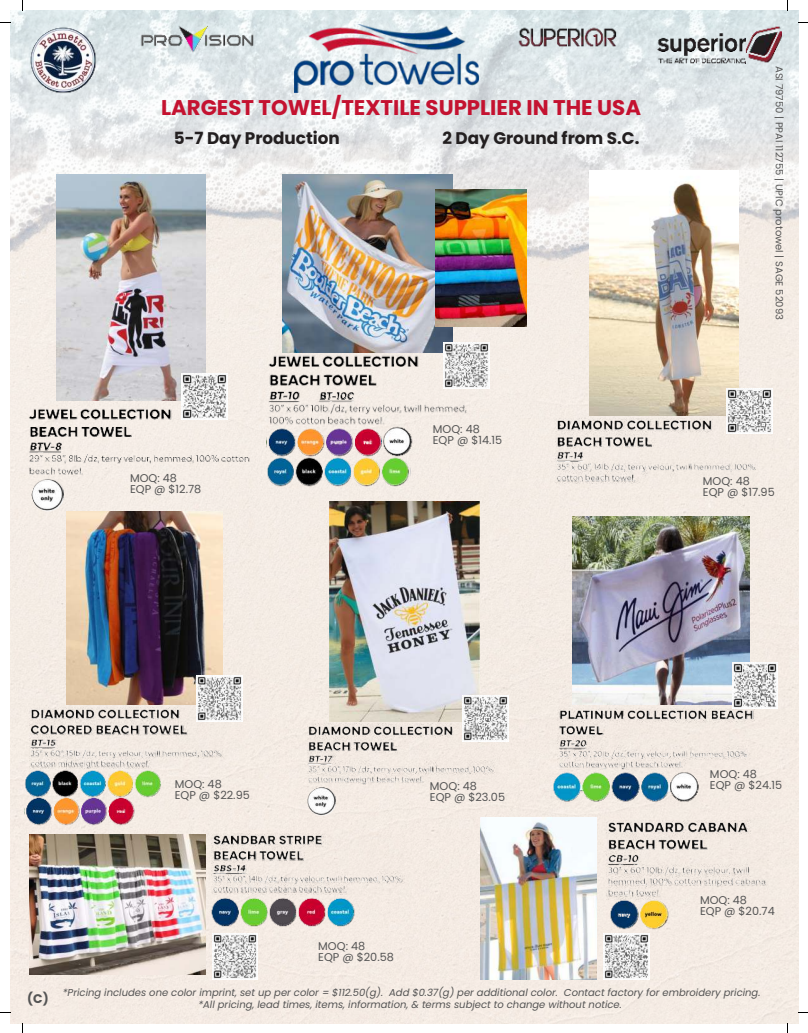
<style>
.page{position:relative;width:808px;height:1033px;background:#fff}
.page>*{position:absolute;margin:0;border:0;box-sizing:border-box;transform-origin:0 0}
.t1{font:700 21.25px "Poppins";color:#c41230}
.t2{font:700 16.75px "Poppins";color:#231f20}
.t3{font:700 12.5px "Poppins";color:#545454}
.t4{font:11.25px/11.2px "Poppins";color:#545454}
.t5{font:italic 10px/11.6px "Poppins";color:#545454;text-align:center}
.t6{font:10px "Poppins";color:#545454}
</style>
<div class="page">
<img style="left:10px;top:10px;width:788px;height:1013px">
<img style="left:282px;top:174px;width:171px;height:178px">
<img style="left:435px;top:190px;width:91px;height:137px">
<img style="left:330px;top:502px;width:149px;height:219px">
<img style="left:66px;top:511px;width:157px;height:193px">
<img style="left:29px;top:707px;width:194px;height:62px">
<img style="left:24px;top:768px;width:137px;height:31px">
<img style="left:557px;top:708px;width:197px;height:61px">
<img style="left:550px;top:768px;width:152px;height:36px">
<img style="left:572px;top:517px;width:177px;height:187px">
<img style="left:211px;top:833px;width:193px;height:62px">
<img style="left:209px;top:896px;width:147px;height:31px">
<img style="left:29px;top:834px;width:176px;height:140px">
<img style="left:138px;top:24px;width:117px;height:29px">
<img style="left:294px;top:24px;width:184px;height:69px">
<img style="left:517px;top:24px;width:99px;height:26px">
<img style="left:656px;top:24px;width:125px;height:40px">
<img style="left:27px;top:24px;width:72px;height:71px">
<img style="left:56px;top:174px;width:149px;height:226px">
<img style="left:27px;top:406px;width:223px;height:72px">
<img style="left:27px;top:475px;width:38px;height:39px">
<img style="left:266px;top:355px;width:201px;height:71px">
<img style="left:317px;top:390px;width:39px;height:13px">
<img style="left:589px;top:171px;width:149px;height:244px">
<img style="left:555px;top:419px;width:202px;height:64px">
<img style="left:308px;top:723px;width:186px;height:61px">
<img style="left:304px;top:783px;width:32px;height:35px">
<img style="left:182px;top:374px;width:46px;height:45px">
<img style="left:443px;top:342px;width:46px;height:46px">
<img style="left:726px;top:388px;width:46px;height:46px">
<img style="left:196px;top:675px;width:46px;height:46px">
<img style="left:462px;top:695px;width:46px;height:46px">
<img style="left:732px;top:663px;width:46px;height:45px">
<img style="left:212px;top:933px;width:46px;height:46px">
<img style="left:480px;top:817px;width:116px;height:162px">
<img style="left:606px;top:899px;width:63px;height:31px">
<img style="left:606px;top:820px;width:162px;height:79px">
<img style="left:603px;top:933px;width:46px;height:46px">
<img style="left:266px;top:423px;width:117px;height:35px">
<img style="left:382px;top:425px;width:31px;height:31px">
<img style="left:267px;top:453px;width:143px;height:35px">
<img style="left:24px;top:795px;width:112px;height:31px">
<h1 class="t1" style="left:161px;top:96px;width:481px">LARGEST TOWEL/TEXTILE SUPPLIER IN THE USA</h1>
<h2 class="t2" style="left:174px;top:129px;width:167px">5-7 Day Production</h2>
<h2 class="t2" style="left:442px;top:129px;width:199px">2 Day Ground from S.C.</h2>
<p class="t4" style="left:130px;top:472px;width:73px">MOQ: 48<br>EQP @ $12.78</p>
<p class="t4" style="left:433px;top:423px;width:71px">MOQ: 48<br>EQP @ $14.15</p>
<p class="t6" style="left:785px;top:66px;width:255px;rotate:90deg">ASI 79750 | PPAI 112755 | UPIC protowel | SAGE 52093</p>
<p class="t4" style="left:702px;top:475px;width:73px">MOQ: 48<br>EQP @ $17.95</p>
<p class="t4" style="left:175px;top:778px;width:77px">MOQ: 48<br>EQP @ $22.95</p>
<p class="t4" style="left:430px;top:780px;width:77px">MOQ: 48<br>EQP @ $23.05</p>
<p class="t4" style="left:710px;top:768px;width:74px">MOQ: 48<br>EQP @ $24.15</p>
<p class="t3" style="left:27px;top:991px;width:23px">(C)</p>
<p class="t4" style="left:318px;top:940px;width:77px">MOQ: 48<br>EQP @ $20.58</p>
<p class="t4" style="left:700px;top:894px;width:76px">MOQ: 48<br>EQP @ $20.74</p>
<p class="t5" style="left:63px;top:986px;width:699px">*Pricing includes one color imprint, set up per color = $112.50(g). Add $0.37(g) per additional color. Contact factory for embroidery pricing. *All pricing, lead times, items, information, &amp; terms subject to change without notice.</p>
</div>
